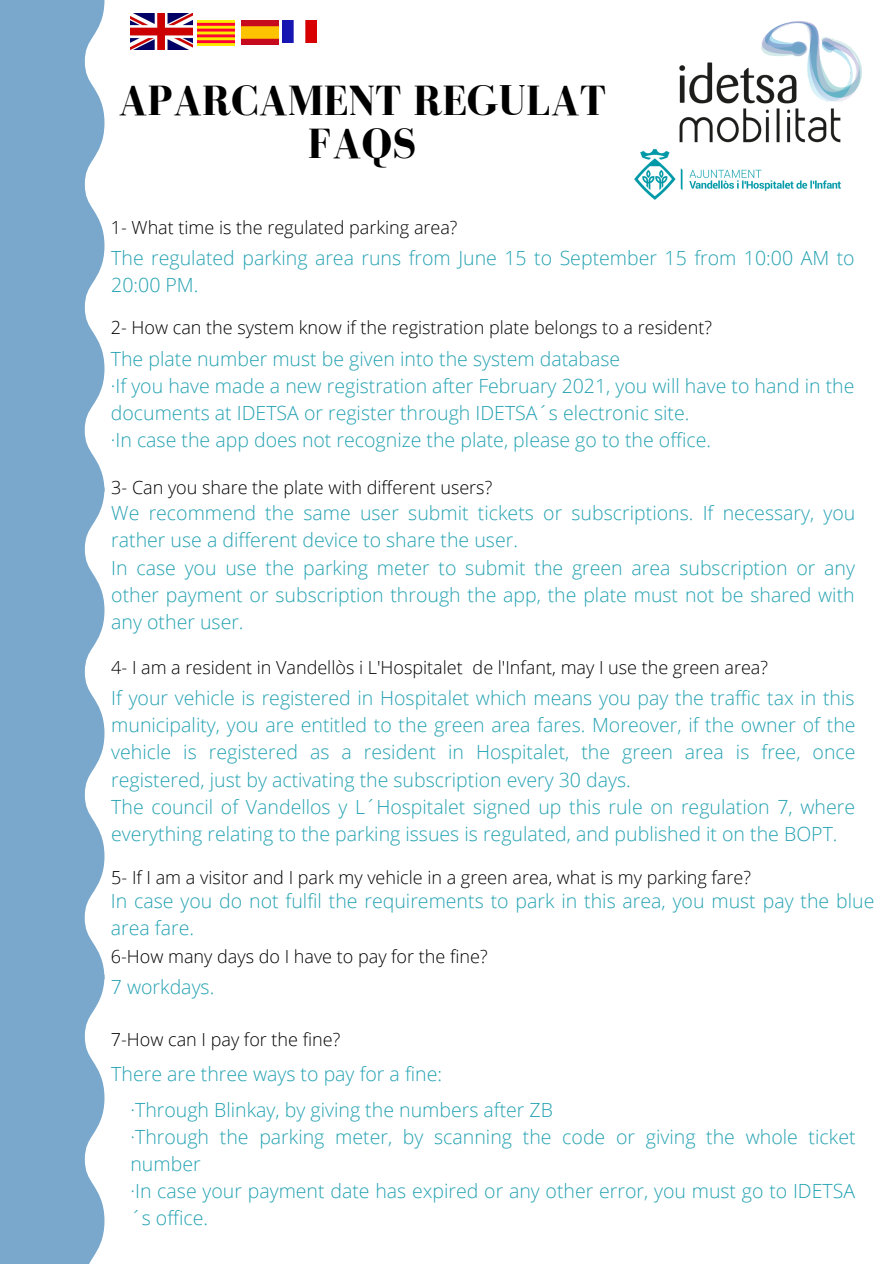
<style>
.page{position:relative;width:894px;height:1264px;background:#fff}
.page>*{position:absolute;margin:0;border:0;box-sizing:border-box;transform-origin:0 0}
.t1{font:700 43.5px "Bodoni FLF";color:#000}
.t2{font:300 19.5px/27px "Open Sans";color:#25a2b2}
.t3{font:300 18px "Open Sans";color:#000}
</style>
<div class="page">
<img style="left:634px;top:21px;width:228px;height:179px">
<svg style="left:0;top:0;width:104px;height:487px;background:#82aecf"></svg>
<svg style="left:0;top:487px;width:104px;height:488px;background:#82aecf"></svg>
<svg style="left:0;top:975px;width:104px;height:288px;background:#83aecf"></svg>
<img style="left:197px;top:20px;width:37px;height:25px">
<img style="left:241px;top:20px;width:37px;height:24px">
<img style="left:130px;top:14px;width:62px;height:36px">
<img style="left:283px;top:20px;width:33px;height:23px">
<p class="t1" style="left:118px;top:76px;width:489px">APARCAMENT REGULAT</p>
<p class="t1" style="left:308px;top:120px;width:110px">FAQS</p>
<p class="t3" style="left:111px;top:215px;width:348px">1- What time is the regulated parking area?</p>
<p class="t2" style="left:111px;top:244px;width:744px">The regulated parking area runs from June 15 to September 15 from 10:00 AM to<br>20:00 PM.</p>
<p class="t3" style="left:111px;top:315px;width:602px">2- How can the system know if the registration plate belongs to a resident?</p>
<p class="t2" style="left:111px;top:345px;width:511px">The plate number must be given into the system database</p>
<p class="t2" style="left:111px;top:372px;width:744px">·If you have made a new registration after February 2021, you will have to hand in the documents at IDETSA or register through IDETSA´s electronic site.</p>
<p class="t2" style="left:111px;top:426px;width:601px">·In case the app does not recognize the plate, please go to the office.</p>
<p class="t3" style="left:111px;top:474px;width:382px">3- Can you share the plate with different users?</p>
<p class="t2" style="left:111px;top:499px;width:745px">We recommend the same user submit tickets or subscriptions. If necessary, you rather use a different device to share the user.</p>
<p class="t2" style="left:111px;top:553px;width:745px;text-align:justify">In case you use the parking meter to submit the green area subscription or any other payment or subscription through the app, the plate must not be shared with any other user.</p>
<p class="t3" style="left:111px;top:654px;width:658px">4- I am a resident in Vandellòs i L'Hospitalet de l'Infant, may I use the green area?</p>
<p class="t2" style="left:111px;top:684px;width:745px;text-align:justify">If your vehicle is registered in Hospitalet which means you pay the traffic tax in this municipality, you are entitled to the green area fares. Moreover, if the owner of the vehicle is registered as a resident in Hospitalet, the green area is free, once registered, just by activating the subscription every 30 days.</p>
<p class="t2" style="left:111px;top:792px;width:745px">The council of Vandellos y L´Hospitalet signed up this rule on regulation 7, where everything relating to the parking issues is regulated, and published it on the BOPT.</p>
<p class="t3" style="left:111px;top:865px;width:641px">5- If I am a visitor and I park my vehicle in a green area, what is my parking fare?</p>
<p class="t2" style="left:111px;top:886px;width:764px">In case you do not fulfil the requirements to park in this area, you must pay the blue area fare.</p>
<p class="t3" style="left:111px;top:944px;width:378px">6-How many days do I have to pay for the fine?</p>
<p class="t2" style="left:111px;top:973px;width:105px">7 workdays.</p>
<p class="t3" style="left:111px;top:1026px;width:231px">7-How can I pay for the fine?</p>
<p class="t2" style="left:111px;top:1060px;width:332px">There are three ways to pay for a fine:</p>
<p class="t2" style="left:130px;top:1095px;width:424px">·Through Blinkay, by giving the numbers after ZB</p>
<p class="t2" style="left:130px;top:1122px;width:726px">·Through the parking meter, by scanning the code or giving the whole ticket number</p>
<p class="t2" style="left:130px;top:1176px;width:726px">·In case your payment date has expired or any other error, you must go to IDETSA ´s office.</p>
</div>
